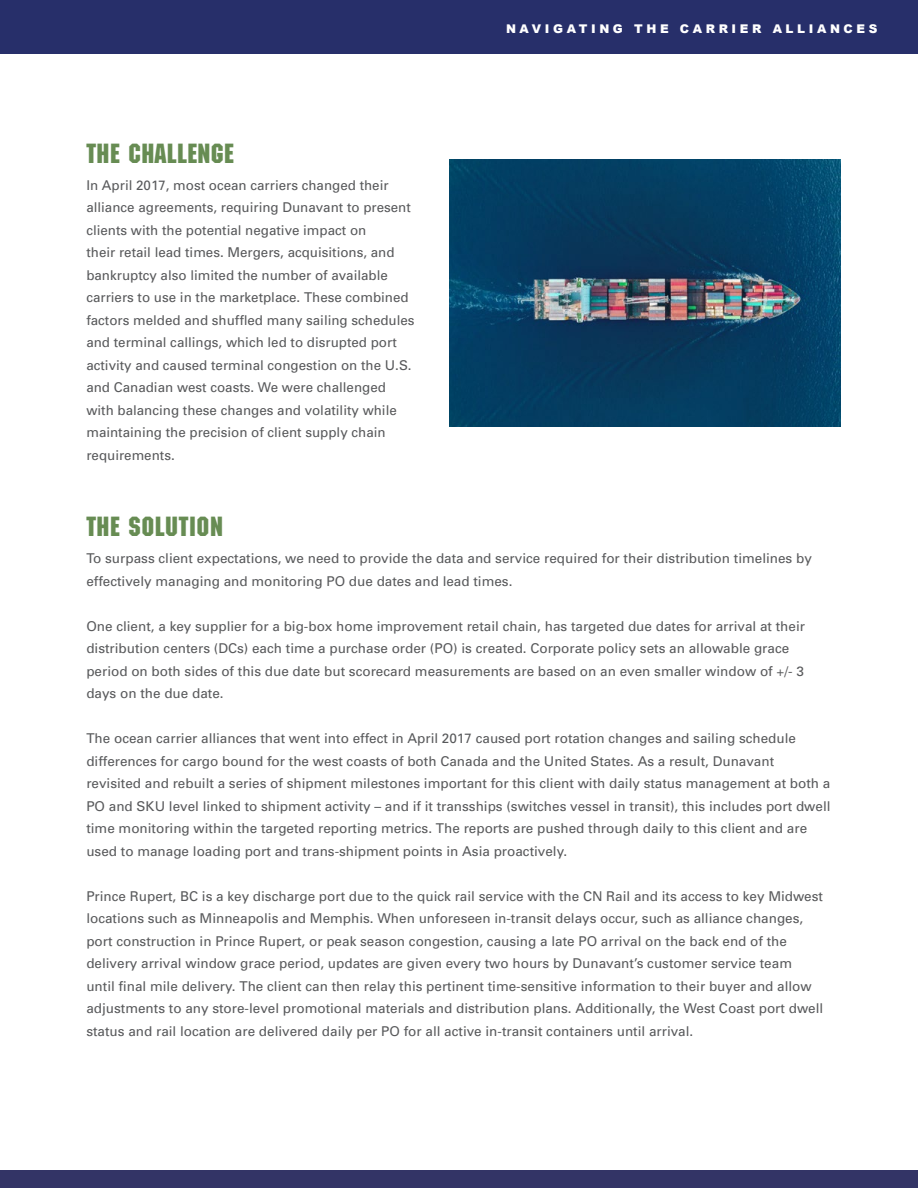
<style>
.page{position:relative;width:918px;height:1188px;background:#fff}
.page>*{position:absolute;margin:0;border:0;box-sizing:border-box;transform-origin:0 0}
.t1{font:27px "Machine";letter-spacing:.02em;color:#678c53}
.t2{font:13.5px/22.5px "Univers";color:#58595b}
.t3{font:900 12px "Arial";letter-spacing:.3em;color:#fff}
</style>
<div class="page">
<div style="left:0;top:0;width:918px;height:54px;background:#272f6a"></div>
<img style="left:449px;top:160px;width:391px;height:266px">
<div style="left:0;top:1170px;width:918px;height:18px;background:#333466"></div>
<h1 class="t1" style="left:86px;top:137px;width:149px">THE CHALLENGE</h1>
<p class="t2" style="left:86px;top:173px;width:330px">In April 2017, most ocean carriers changed their alliance agreements, requiring Dunavant to present clients with the potential negative impact on<br>their retail lead times. Mergers, acquisitions, and bankruptcy also limited the number of available carriers to use in the marketplace. These combined factors melded and shuffled many sailing schedules and terminal callings, which led to disrupted port activity and caused terminal congestion on the U.S. and Canadian west coasts. We were challenged with balancing these changes and volatility while maintaining the precision of client supply chain requirements.</p>
<p class="t3" style="left:506px;top:20px;width:373px">NAVIGATING THE CARRIER ALLIANCES</p>
<h1 class="t1" style="left:86px;top:511px;width:138px">THE SOLUTION</h1>
<p class="t2" style="left:86px;top:547px;width:727px">To surpass client expectations, we need to provide the data and service required for their distribution timelines by effectively managing and monitoring PO due dates and lead times.</p>
<p class="t2" style="left:86px;top:614px;width:720px">One client, a key supplier for a big-box home improvement retail chain, has targeted due dates for arrival at their distribution centers (DCs) each time a purchase order (PO) is created. Corporate policy sets an allowable grace period on both sides of this due date but scorecard measurements are based on an even smaller window of +/- 3 days on the due date.</p>
<p class="t2" style="left:86px;top:727px;width:746px">The ocean carrier alliances that went into effect in April 2017 caused port rotation changes and sailing schedule differences for cargo bound for the west coasts of both Canada and the United States. As a result, Dunavant revisited and rebuilt a series of shipment milestones important for this client with daily status management at both a PO and SKU level linked to shipment activity – and if it transships (switches vessel in transit), this includes port dwell time monitoring within the targeted reporting metrics. The reports are pushed through daily to this client and are used to manage loading port and trans-shipment points in Asia proactively.</p>
<p class="t2" style="left:86px;top:884px;width:738px">Prince Rupert, BC is a key discharge port due to the quick rail service with the CN Rail and its access to key Midwest locations such as Minneapolis and Memphis. When unforeseen in-transit delays occur, such as alliance changes, port construction in Prince Rupert, or peak season congestion, causing a late PO arrival on the back end of the delivery arrival window grace period, updates are given every two hours by Dunavant’s customer service team until final mile delivery. The client can then relay this pertinent time-sensitive information to their buyer and allow adjustments to any store-level promotional materials and distribution plans. Additionally, the West Coast port dwell status and rail location are delivered daily per PO for all active in-transit containers until arrival.</p>
</div>
